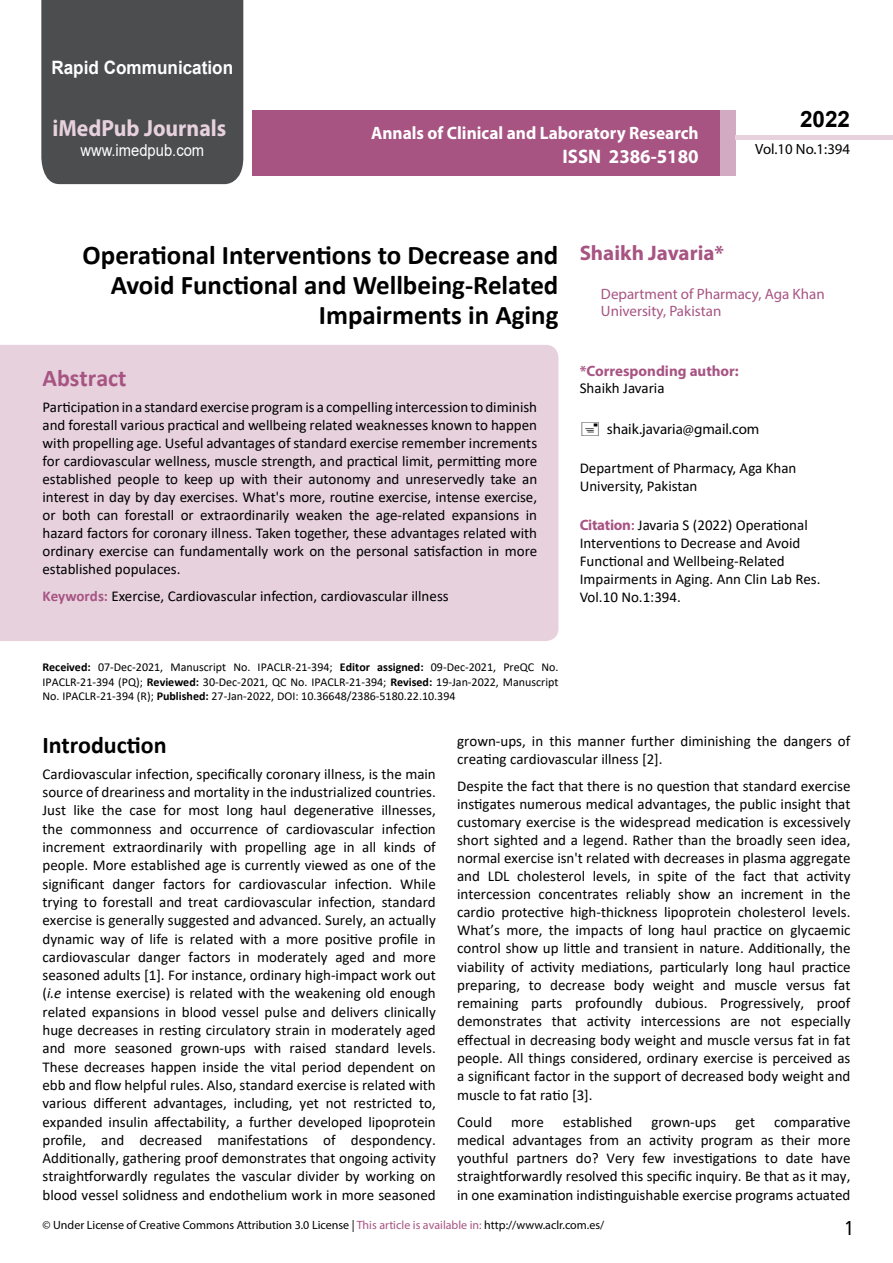
<style>
.page{position:relative;width:893px;height:1263px;background:#fff}
.page>*{position:absolute;margin:0;border:0;box-sizing:border-box;transform-origin:0 0}
.t1{font:700 27px/29.7px "Calibri";color:#000;text-align:right}
.t2{font:25.5px "Tunga";color:#000}
.t3{font:700 24px "Calibri";color:#000}
.t4{font:700 24px "Calibri";color:#a75483}
.t5{font:700 23.4px "Myriad Pro";color:#e6d1dd;scale:.93 1}
.t6{font:700 22.5px "Arial";color:#000}
.t7{font:700 21px "Myriad Pro";color:#a75483}
.t8{font:700 19.65px "Myriad Pro";color:#fff;scale:.96 1}
.t9{font:700 18.45px "Arial";color:#fff;scale:.93 1}
.t10{font:700 18px "Myriad Pro";color:#fff;scale:.96 1}
.t11{font:16.5px "Arial";color:#fff;scale:.89 1}
.t12{font:15px/18.3px "Calibri";color:#000;text-align:justify}
.t13{font:15px/17.4px "Myriad Pro";color:#a75483}
.t14{font:15px "Myriad Pro";color:#000}
.t15{font:700 15px "Myriad Pro";color:#a75483}
.t16{font:14.85px "Myriad Pro";color:#000}
.t17{font:12px/14.4px "Calibri";color:#000;text-align:justify}
.t18{font:12px "Myriad Pro";color:#000}
.s1{font-weight:700;color:#a75483}
.s2{font-family:"Myriad Pro";font-weight:700;color:#a75483}
.s3{font-weight:700}
.s4{font-style:italic}
.s5{color:#a75483}
</style>
<div class="page">
<div style="left:252px;top:110px;width:469px;height:66px;background:#a75483"></div>
<div style="left:720px;top:110px;width:16px;height:66px;background:#d2aac1"></div>
<div style="left:41px;top:0;width:202px;height:184px;background:#4c4d4f"></div>
<div style="left:736px;top:135px;width:157px;height:5px;background:#e6d1dd"></div>
<div style="left:0;top:345px;width:558px;height:296px;background:#e6d1dd"></div>
<p class="t9" style="left:51px;top:54px;width:197px">Rapid Communication</p>
<h3 class="t5" style="left:52px;top:113px;width:188px">iMedPub Journals</h3>
<p class="t11" style="left:80px;top:139px;width:141px">www.imedpub.com</p>
<p class="t10" style="left:371px;top:121px;width:343px">Annals of Clinical and Laboratory Research</p>
<h3 class="t8" style="left:563px;top:144px;width:143px">ISSN 2386-5180</h3>
<h3 class="t6" style="left:800px;top:104px;width:52px">2022</h3>
<p class="t16" style="left:755px;top:140px;width:96px">Vol.10 No.1:394</p>
<h1 class="t1" style="left:83px;top:240px;width:477px">Operational Interventions to Decrease and<br>Avoid Functional and Wellbeing-Related<br>Impairments in Aging</h1>
<h3 class="t4" style="left:43px;top:361px;width:86px">Abstract</h3>
<p class="t12" style="left:43px;top:398px;width:496px">Participation in a standard exercise program is a compelling intercession to diminish and forestall various practical and wellbeing related weaknesses known to happen with propelling age. Useful advantages of standard exercise remember increments for cardiovascular wellness, muscle strength, and practical limit, permitting more established people to keep up with their autonomy and unreservedly take an interest in day by day exercises. What's more, routine exercise, intense exercise, or both can forestall or extraordinarily weaken the age-related expansions in hazard factors for coronary illness. Taken together, these advantages related with ordinary exercise can fundamentally work on the personal satisfaction in more established populaces.</p>
<p class="t12" style="left:43px;top:586px;width:408px"><span class="s1">Keywords:</span> Exercise, Cardiovascular infection, cardiovascular illness</p>
<h3 class="t7" style="left:580px;top:239px;width:146px">Shaikh Javaria*</h3>
<p class="t13" style="left:601px;top:285px;width:225px">Department of Pharmacy, Aga Khan<br>University, Pakistan</p>
<p class="t15" style="left:580px;top:361px;width:161px">*Corresponding author:</p>
<p class="t12" style="left:580px;top:379px;width:86px">Shaikh Javaria</p>
<p class="t14" style="left:607px;top:420px;width:154px">shaik.javaria@gmail.com</p>
<p class="t12" style="left:580px;top:459px;width:218px">Department of Pharmacy, Aga Khan<br>University, Pakistan</p>
<p class="t12" style="left:580px;top:516px;width:242px;text-align:left"><span class="s2">Citation</span><span class="s1">:</span> Javaria S (2022) Operational Interventions to Decrease and Avoid Functional and Wellbeing-Related Impairments in Aging. Ann Clin Lab Res.<br>Vol.10 No.1:394.</p>
<p class="t17" style="left:43px;top:660px;width:517px"><span class="s3">Received:</span> 07-Dec-2021, Manuscript No. IPACLR-21-394; <span class="s3">Editor assigned:</span> 09-Dec-2021, PreQC No.<br>IPACLR-21-394 (PQ); <span class="s3">Reviewed:</span> 30-Dec-2021, QC No. IPACLR-21-394; <span class="s3">Revised:</span> 19-Jan-2022, Manuscript No. IPACLR-21-394 (R); <span class="s3">Published:</span> 27-Jan-2022, DOI: 10.36648/2386-5180.22.10.394</p>
<h3 class="t3" style="left:43px;top:728px;width:126px">Introduction</h3>
<p class="t12" style="left:43px;top:765px;width:395px">Cardiovascular infection, specifically coronary illness, is the main source of dreariness and mortality in the industrialized countries.<br>Just like the case for most long haul degenerative illnesses, the commonness and occurrence of cardiovascular infection increment extraordinarily with propelling age in all kinds of people. More established age is currently viewed as one of the significant danger factors for cardiovascular infection. While trying to forestall and treat cardiovascular infection, standard exercise is generally suggested and advanced. Surely, an actually dynamic way of life is related with a more positive profile in cardiovascular danger factors in moderately aged and more seasoned adults [1]. For instance, ordinary high-impact work out (<span class="s4">i.e</span> intense exercise) is related with the weakening old enough related expansions in blood vessel pulse and delivers clinically huge decreases in resting circulatory strain in moderately aged and more seasoned grown-ups with raised standard levels.<br>These decreases happen inside the vital period dependent on ebb and flow helpful rules. Also, standard exercise is related with various different advantages, including, yet not restricted to, expanded insulin affectability, a further developed lipoprotein profile, and decreased manifestations of despondency.<br>Additionally, gathering proof demonstrates that ongoing activity straightforwardly regulates the vascular divider by working on blood vessel solidness and endothelium work in more seasoned</p>
<p class="t12" style="left:457px;top:732px;width:395px">grown-ups, in this manner further diminishing the dangers of creating cardiovascular illness [2].</p>
<p class="t12" style="left:457px;top:776px;width:395px">Despite the fact that there is no question that standard exercise instigates numerous medical advantages, the public insight that customary exercise is the widespread medication is excessively short sighted and a legend. Rather than the broadly seen idea, normal exercise isn't related with decreases in plasma aggregate and LDL cholesterol levels, in spite of the fact that activity intercession concentrates reliably show an increment in the cardio protective high-thickness lipoprotein cholesterol levels.<br>What’s more, the impacts of long haul practice on glycaemic control show up little and transient in nature. Additionally, the viability of activity mediations, particularly long haul practice preparing, to decrease body weight and muscle versus fat remaining parts profoundly dubious. Progressively, proof demonstrates that activity intercessions are not especially effectual in decreasing body weight and muscle versus fat in fat people. All things considered, ordinary exercise is perceived as a significant factor in the support of decreased body weight and muscle to fat ratio [3].</p>
<p class="t12" style="left:457px;top:1112px;width:37px">Could</p>
<p class="t12" style="left:511px;top:1112px;width:34px">more</p>
<p class="t12" style="left:563px;top:1112px;width:71px">established</p>
<p class="t12" style="left:651px;top:1112px;width:67px">grown-ups</p>
<p class="t12" style="left:735px;top:1112px;width:21px">get</p>
<p class="t12" style="left:457px;top:1112px;width:395px;text-indent:317px">comparative medical advantages from an activity program as their more youthful partners do? Very few investigations to date have straightforwardly resolved this specific inquiry. Be that as it may, in one examination indistinguishable exercise programs actuated</p>
<p class="t18" style="left:43px;top:1218px;width:563px">© Under License of Creative Commons Attribution 3.0 License | <span class="s5">This article is available in:</span> http://www.aclr.com.es/</p>
<h2 class="t2" style="left:845px;top:1211px;width:9px">1</h2>
</div>
